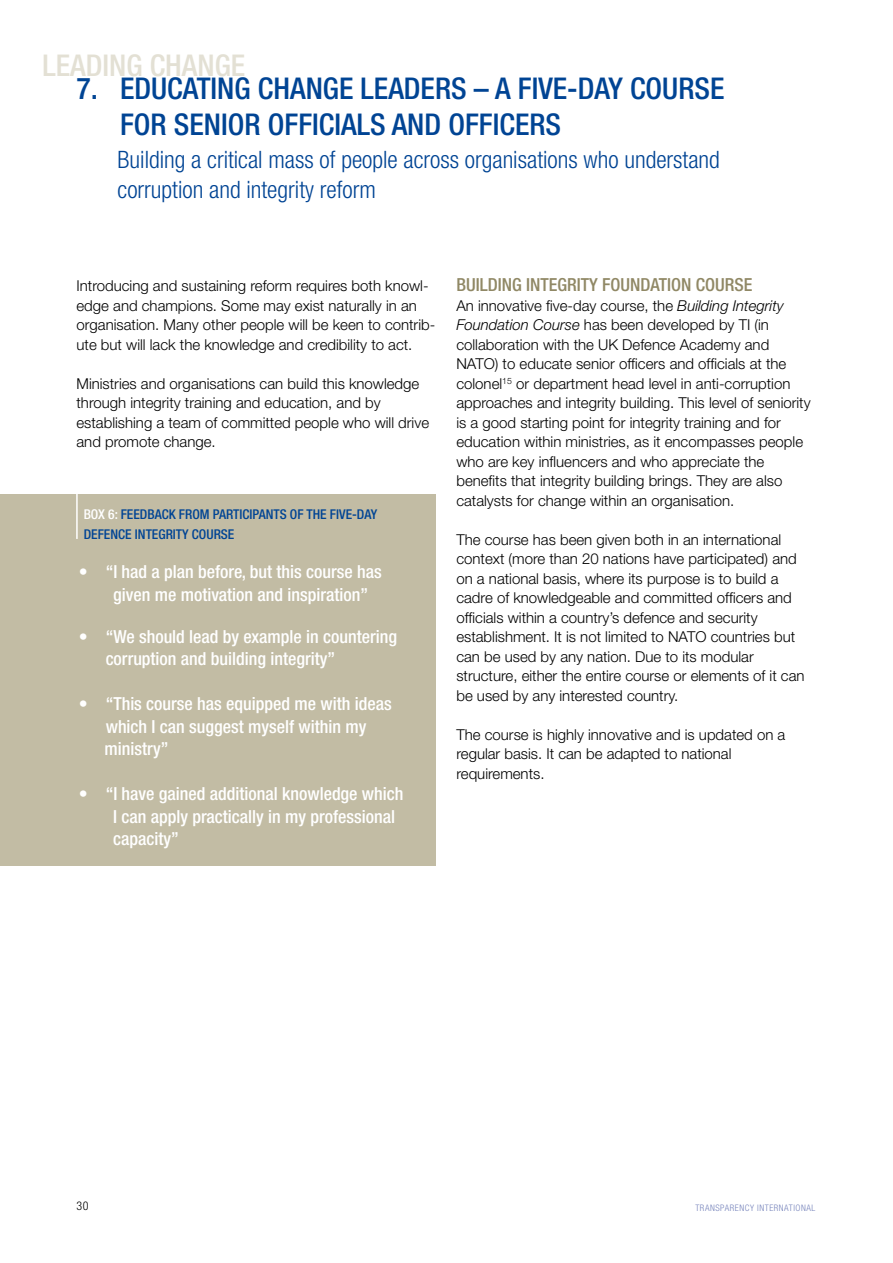
<style>
.page{position:relative;width:893px;height:1263px;background:#fff}
.page>*{position:absolute;margin:0;border:0;box-sizing:border-box;transform-origin:0 0}
.t1{font:500 condensed 30px/36px "Helvetica Neue";color:#004494}
.t2{font:500 condensed 30px "Helvetica Neue";color:#e3e0d4}
.t3{font:300 condensed 24px/30px "Helvetica Neue";color:#004494}
.t4{font:500 condensed 18px/22.5px "Helvetica Neue";color:#fff}
.t5{font:500 condensed 18px "Helvetica Neue";color:#908865}
.t6{font:300 15px/19.5px "Helvetica Neue";color:#000}
.t7{font:500 condensed 13.5px/19.5px "Helvetica Neue";color:#004494}
.t8{font:300 condensed 12px "Helvetica Neue";color:#000}
.t9{font:300 condensed 9px "Helvetica Neue";letter-spacing:.06em;color:#7683bb}
.s1{color:#fff}
.s2{font-style:italic}
</style>
<div class="page">
<div style="left:0;top:494px;width:436px;height:372px;background:#c2bca4"></div>
<hr style="left:76px;top:493px;width:2px;height:46px;background:#fff">
<h1 class="t2" style="left:43px;top:47px;width:204px">leadi ng change</h1>
<h1 class="t1" style="left:120px;top:70px;width:606px;text-indent:-44px">7. Educating change leaders – a five-day course for senior officials and officers</h1>
<h2 class="t3" style="left:118px;top:144px;width:604px">Building a critical mass of people across organisations who understand corruption and integrity reform</h2>
<p class="t6" style="left:77px;top:276px;width:360px">Introducing and sustaining reform requires both knowl&shy;edge and champions. Some may exist naturally in an organisation. Many other people will be keen to contrib&shy;ute but will lack the knowledge and credibility to act.</p>
<p class="t6" style="left:77px;top:373px;width:354px">Ministries and organisations can build this knowledge through integrity training and education, and by establishing a team of committed people who will drive and promote change.</p>
<p class="t7" style="left:84px;top:505px;width:295px"><span class="s1">box 6:</span> Feedback from participants of the five-day defence integrity course</p>
<p class="t4" style="left:113px;top:560px;width:270px;text-indent:-35px">• “I had a plan before, but this course has given me motivation and inspiration”</p>
<p class="t4" style="left:106px;top:625px;width:293px;text-indent:-27px">• “We should lead by example in countering corruption and building integrity”</p>
<p class="t4" style="left:105px;top:692px;width:289px;text-indent:-26px">• “This course has equipped me with ideas which I can suggest myself within my ministry”</p>
<p class="t4" style="left:113px;top:782px;width:292px;text-indent:-35px">• “I have gained additional knowledge which<br>I can apply practically in my professional capacity”</p>
<p class="t5" style="left:456px;top:274px;width:297px">Building Integrity Foundation Course</p>
<p class="t6" style="left:456px;top:295px;width:356px">An innovative five-day course, the <span class="s2">Building Integrity Foundation Course</span> has been developed by TI (in collaboration with the UK Defence Academy and NATO) to educate senior officers and officials at the colonel<sup>15</sup> or department head level in anti-corruption approaches and integrity building. This level of seniority is a good starting point for integrity training and for education within ministries, as it encompasses people who are key influencers and who appreciate the benefits that integrity building brings. They are also catalysts for change within an organisation.</p>
<p class="t6" style="left:456px;top:529px;width:350px">The course has been given both in an international context (more than 20 nations have participated) and on a national basis, where its purpose is to build a cadre of knowledgeable and committed officers and officials within a country’s defence and security establishment. It is not limited to NATO countries but can be used by any nation. Due to its modular structure, either the entire course or elements of it can be used by any interested country.</p>
<p class="t6" style="left:456px;top:724px;width:330px">The course is highly innovative and is updated on a regular basis. It can be adapted to national requirements.</p>
<p class="t8" style="left:77px;top:1198px;width:13px">30</p>
<p class="t9" style="left:695px;top:1203px;width:121px">Transparency Internati onal</p>
</div>
